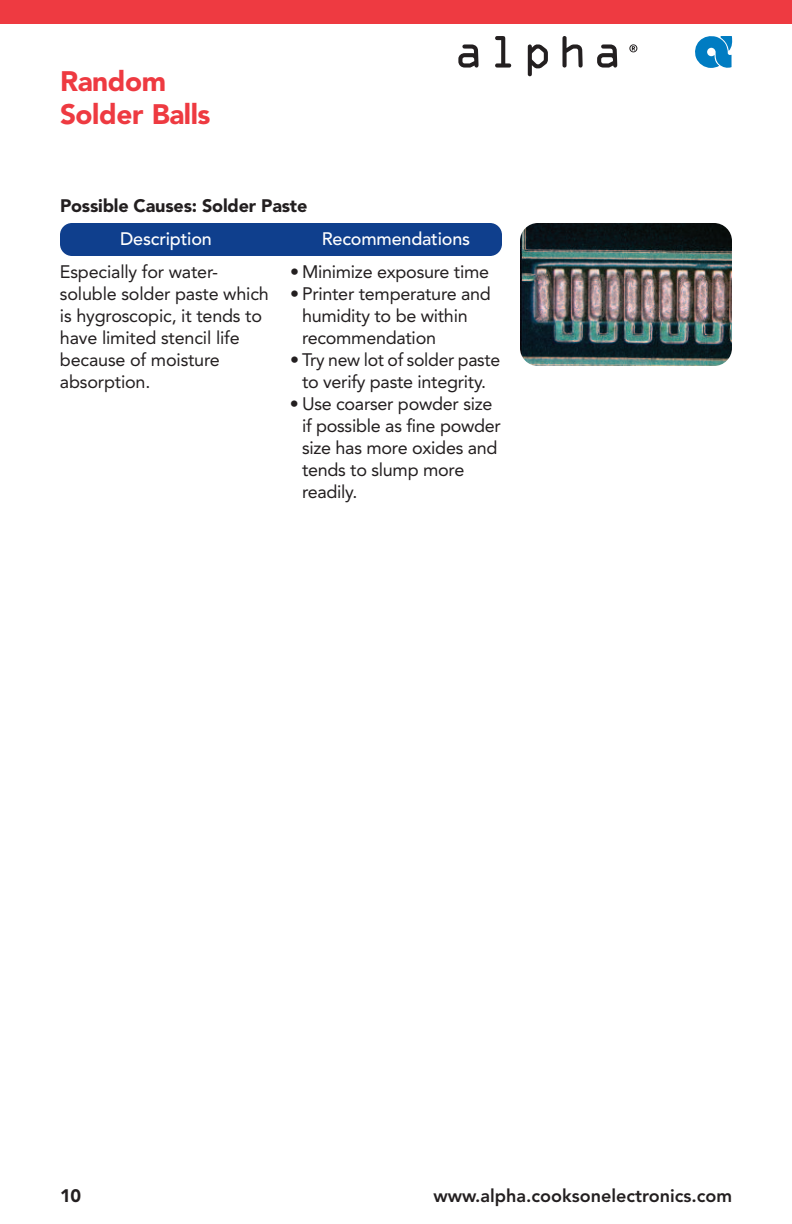
<style>
.page{position:relative;width:792px;height:1224px;background:#fff}
.page>*{position:absolute;margin:0;border:0;box-sizing:border-box;transform-origin:0 0}
.t1{font:900 28px/33px "Avenir";letter-spacing:-.015em;color:#ee3a41}
.t2{font:18px/22px "Avenir";letter-spacing:-.015em;color:#231f20}
.t3{font:800 18px "Avenir";color:#231f20}
.t4{font:900 18px "Avenir";letter-spacing:-.01em;color:#231f20}
.t5{font:500 18px "Avenir";letter-spacing:-.01em;color:#fff}
</style>
<div class="page">
<img style="left:520px;top:223px;width:212px;height:142px;border-radius:18px">
<div style="left:60px;top:223px;width:442px;height:33px;background:#0f3f8d;border-radius:12px"></div>
<div style="left:0;top:0;width:792px;height:24px;background:#ee3a41"></div>
<svg style="left:458px;top:44px;width:21px;height:24px"></svg>
<svg style="left:495px;top:36px;width:16px;height:32px"></svg>
<svg style="left:528px;top:44px;width:20px;height:32px"></svg>
<svg style="left:562px;top:36px;width:21px;height:32px"></svg>
<svg style="left:597px;top:44px;width:20px;height:24px"></svg>
<svg style="left:629px;top:44px;width:8px;height:8px"></svg>
<svg style="left:695px;top:36px;width:37px;height:32px"></svg>
<h1 class="t1" style="left:60px;top:67px;width:152px">Random<br>Solder Balls</h1>
<p class="t4" style="left:60px;top:198px;width:249px">Possible Causes: Solder Paste</p>
<p class="t5" style="left:120px;top:231px;width:93px">Description</p>
<p class="t2" style="left:60px;top:262px;width:210px">Especially for water&shy;soluble solder paste which is hygroscopic, it tends to have limited stencil life because of moisture absorption.</p>
<p class="t5" style="left:322px;top:231px;width:150px">Recommendations</p>
<p class="t2" style="left:290px;top:262px;width:201px">• Minimize exposure time</p>
<p class="t2" style="left:302px;top:284px;width:190px;text-indent:-12px">• Printer temperature and humidity to be within recommendation</p>
<p class="t2" style="left:290px;top:350px;width:212px;text-align:center">• Try new lot of solder paste to verify paste integrity.</p>
<p class="t2" style="left:302px;top:394px;width:200px;text-indent:-12px">• Use coarser powder size if possible as fine powder size has more oxides and tends to slump more readily.</p>
<p class="t4" style="left:60px;top:1188px;width:23px">10</p>
<p class="t3" style="left:434px;top:1188px;width:300px">www.alpha.cooksonelectronics.com</p>
</div>
